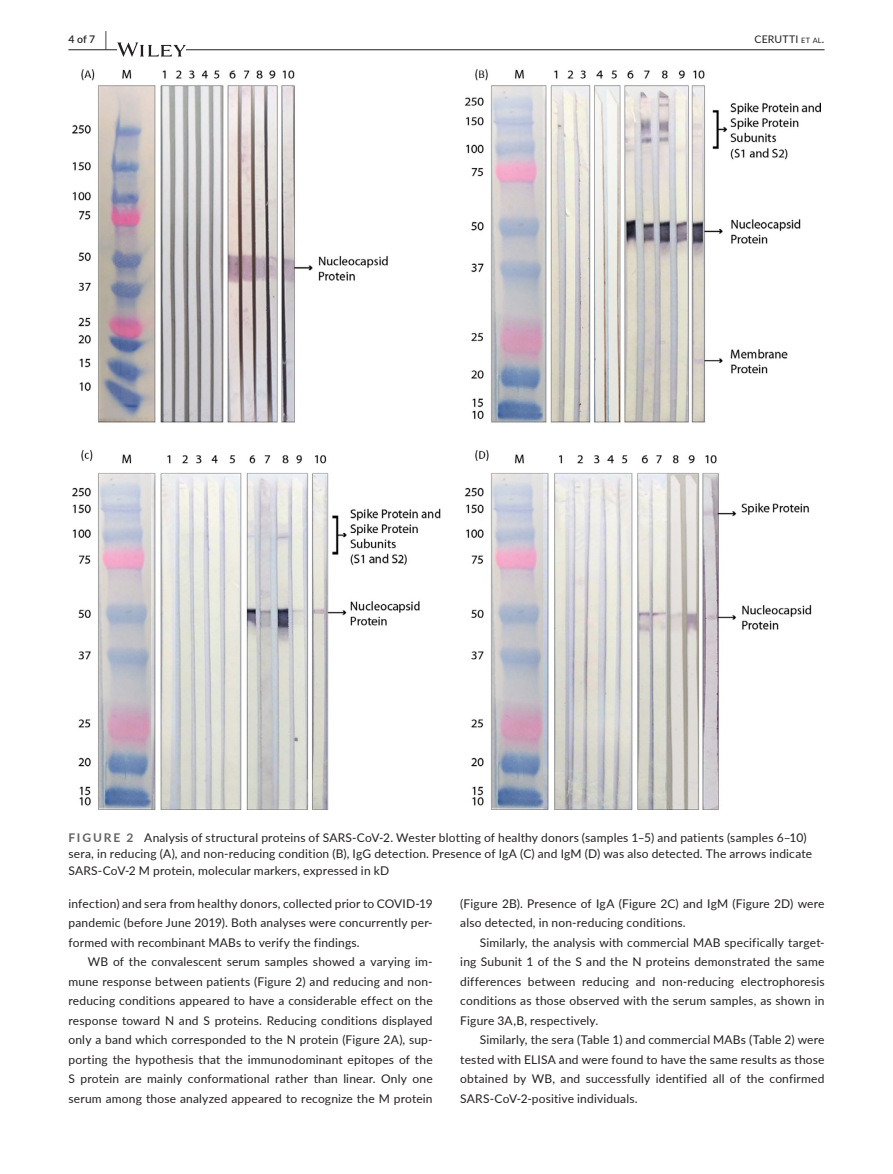
<style>
.page{position:relative;width:893px;height:1174px;background:#fff}
.page>*{position:absolute;margin:0;border:0;box-sizing:border-box;transform-origin:0 0}
.t1{font:12px/19.5px "Lato";letter-spacing:.015em;color:#231f20;text-align:justify}
.t2{font:10.5px "Lato";letter-spacing:.015em;color:#231f20}
.t3{font:600 10.5px "Lato";color:#231f20}
.s1{font-size:19.5px}
.s2{font-size:7.35px}
.s3{font-weight:700;color:#636366}
</style>
<div class="page">
<hr style="left:68px;top:49px;width:756px;height:1px;background:#231f20">
<svg style="left:117px;top:42px;width:69px;height:15px"></svg>
<img style="left:72px;top:69px;width:749px;height:740px">
<p class="t3" style="left:68px;top:31px;width:40px">4 of 7 <span class="s1">|</span></p>
<p class="t2" style="left:754px;top:31px;width:71px">CERUTTI <span class="s2">et al</span>.</p>
<p class="t1" style="left:68px;top:828px;width:745px;line-height:16.5px;text-align:left"><span class="s3">FIGURE 2</span> Analysis of structural proteins of SARS-CoV-2. Wester blotting of healthy donors (samples 1–5) and patients (samples 6–10) sera, in reducing (A), and non-reducing condition (B), IgG detection. Presence of IgA (C) and IgM (D) was also detected. The arrows indicate<br>SARS-CoV-2 M protein, molecular markers, expressed in kD</p>
<p class="t1" style="left:68px;top:893px;width:366px">infection) and sera from healthy donors, collected prior to COVID-19 pandemic (before June 2019). Both analyses were concurrently per&shy;formed with recombinant MABs to verify the findings.</p>
<p class="t1" style="left:68px;top:951px;width:366px;text-indent:20px">WB of the convalescent serum samples showed a varying im&shy;mune response between patients (Figure 2) and reducing and non&shy;reducing conditions appeared to have a considerable effect on the response toward N and S proteins. Reducing conditions displayed only a band which corresponded to the N protein (Figure 2A), sup&shy;porting the hypothesis that the immunodominant epitopes of the S protein are mainly conformational rather than linear. Only one serum among those analyzed appeared to recognize the M protein</p>
<p class="t1" style="left:460px;top:893px;width:366px">(Figure 2B). Presence of IgA (Figure 2C) and IgM (Figure 2D) were also detected, in non-reducing conditions.</p>
<p class="t1" style="left:460px;top:932px;width:366px;text-indent:20px">Similarly, the analysis with commercial MAB specifically target&shy;ing Subunit 1 of the S and the N proteins demonstrated the same differences between reducing and non-reducing electrophoresis conditions as those observed with the serum samples, as shown in Figure 3A,B, respectively.</p>
<p class="t1" style="left:460px;top:1029px;width:366px;text-indent:20px">Similarly, the sera (Table 1) and commercial MABs (Table 2) were tested with ELISA and were found to have the same results as those obtained by WB, and successfully identified all of the confirmed SARS-CoV-2-positive individuals.</p>
</div>
